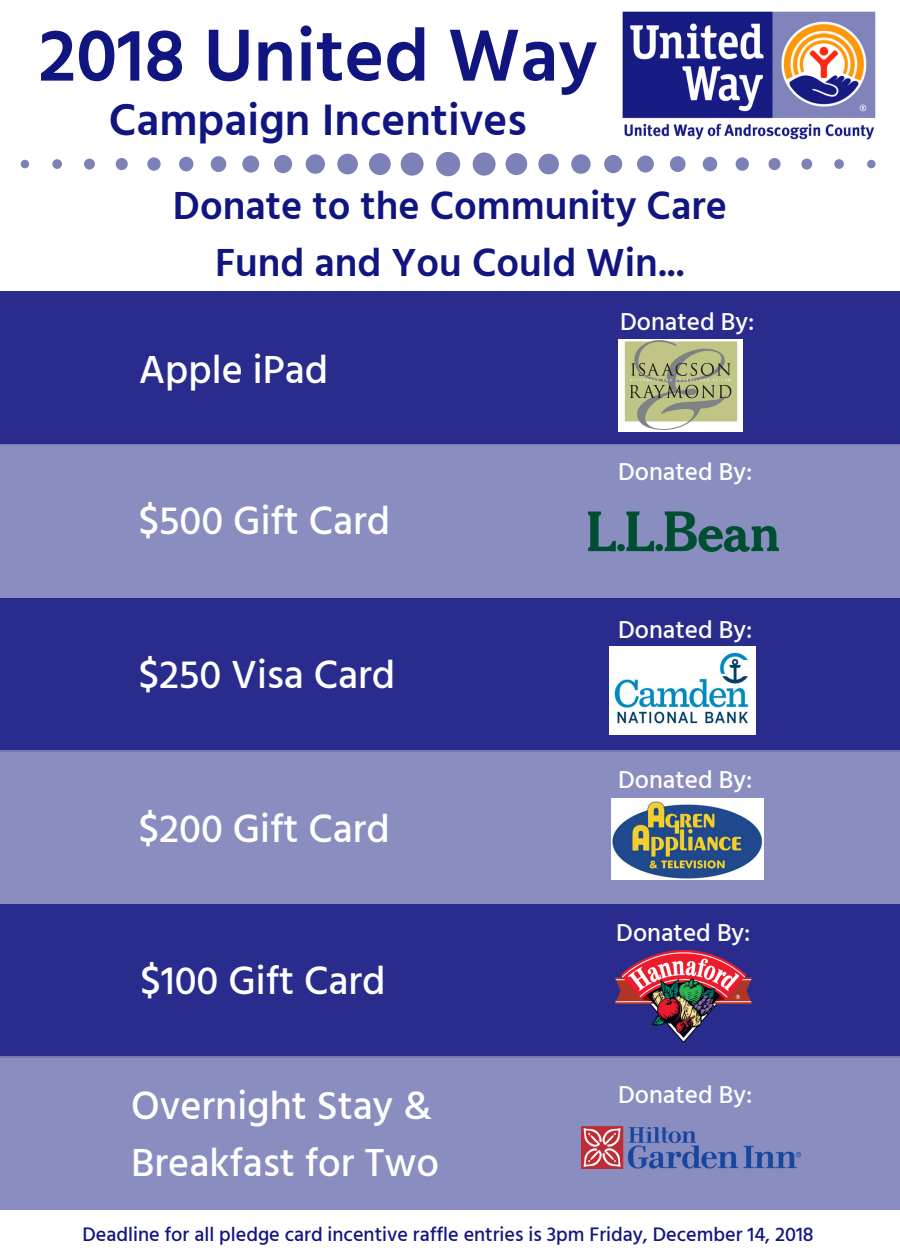
<style>
.page{position:relative;width:900px;height:1260px;background:#fff}
.page>*{position:absolute;margin:0;border:0;box-sizing:border-box;transform-origin:0 0}
.t1{font:600 75.5px "Hind Vadodara";color:#111580}
.t2{font:600 45.25px "Hind Vadodara";color:#111580}
.t3{font:500 40.25px/56.2px "Hind Vadodara";color:#fff}
.t4{font:600 40.25px/56.2px "Hind Vadodara";color:#111580;text-align:center}
.t5{font:500 25.25px "Hind Vadodara";color:#fff}
.t6{font:500 20px "Hind Vadodara";color:#111580}
</style>
<div class="page">
<div style="left:0;top:291px;width:900px;height:153px;background:#292c8c"></div>
<div style="left:0;top:444px;width:900px;height:154px;background:#898dbf"></div>
<div style="left:0;top:598px;width:900px;height:154px;background:#292c8c"></div>
<div style="left:0;top:750px;width:900px;height:154px;background:#898dbf"></div>
<div style="left:0;top:904px;width:900px;height:154px;background:#292c8c"></div>
<div style="left:0;top:1056px;width:900px;height:153px;background:#898dbf"></div>
<img style="left:581px;top:1127px;width:220px;height:41px">
<img style="left:619px;top:339px;width:123px;height:92px">
<img style="left:609px;top:647px;width:147px;height:88px">
<img style="left:611px;top:799px;width:152px;height:80px">
<img style="left:622px;top:11px;width:254px;height:129px">
<div style="left:436px;top:152px;width:24px;height:24px;background:#7c81b8;border-radius:50%"></div>
<div style="left:473px;top:152px;width:23px;height:24px;background:#7c81b8;border-radius:50%"></div>
<div style="left:506px;top:153px;width:21px;height:22px;background:#7c81b8;border-radius:50%"></div>
<svg style="left:538px;top:154px;width:21px;height:20px"></svg>
<svg style="left:571px;top:154px;width:20px;height:20px"></svg>
<div style="left:604px;top:155px;width:18px;height:18px;background:#7c81b8;border-radius:50%"></div>
<div style="left:637px;top:156px;width:17px;height:17px;background:#7c81b8;border-radius:50%"></div>
<svg style="left:670px;top:156px;width:16px;height:16px"></svg>
<svg style="left:703px;top:157px;width:14px;height:14px"></svg>
<svg style="left:736px;top:157px;width:13px;height:14px"></svg>
<div style="left:769px;top:158px;width:12px;height:12px;background:#7c81b8;border-radius:50%"></div>
<div style="left:801px;top:159px;width:11px;height:11px;background:#7c81b8;border-radius:50%"></div>
<div style="left:834px;top:159px;width:10px;height:10px;background:#7c81b8;border-radius:50%"></div>
<div style="left:867px;top:160px;width:9px;height:8px;background:#7c81b8;border-radius:50%"></div>
<div style="left:401px;top:152px;width:23px;height:24px;background:#7c81b8;border-radius:50%"></div>
<div style="left:369px;top:153px;width:22px;height:22px;background:#7c81b8;border-radius:50%"></div>
<svg style="left:337px;top:154px;width:21px;height:20px"></svg>
<div style="left:306px;top:154px;width:19px;height:20px;background:#7c81b8;border-radius:50%"></div>
<div style="left:274px;top:155px;width:18px;height:18px;background:#7c81b8;border-radius:50%"></div>
<svg style="left:242px;top:156px;width:17px;height:17px"></svg>
<div style="left:211px;top:156px;width:15px;height:16px;background:#7c81b8;border-radius:50%"></div>
<div style="left:179px;top:157px;width:14px;height:14px;background:#7c81b8;border-radius:50%"></div>
<svg style="left:147px;top:157px;width:14px;height:14px"></svg>
<div style="left:116px;top:158px;width:12px;height:12px;background:#7c81b8;border-radius:50%"></div>
<div style="left:84px;top:159px;width:11px;height:11px;background:#7c81b8;border-radius:50%"></div>
<div style="left:52px;top:159px;width:10px;height:10px;background:#7c81b8;border-radius:50%"></div>
<div style="left:21px;top:160px;width:8px;height:8px;background:#7c81b8;border-radius:50%"></div>
<img style="left:615px;top:951px;width:137px;height:91px">
<img style="left:589px;top:512px;width:189px;height:39px">
<h1 class="t1" style="left:38px;top:-4px;width:560px">2018 United Way</h1>
<p class="t2" style="left:109px;top:84px;width:419px">Campaign Incentives</p>
<p class="t4" style="left:173px;top:176px;width:556px">Donate to the Community Care<br>Fund and You Could Win...</p>
<p class="t3" style="left:139px;top:339px;width:191px">Apple iPad</p>
<p class="t3" style="left:139px;top:491px;width:253px">$500 Gift Card</p>
<p class="t3" style="left:139px;top:645px;width:258px">$250 Visa Card</p>
<p class="t3" style="left:139px;top:799px;width:253px">$200 Gift Card</p>
<p class="t3" style="left:141px;top:950px;width:246px">$100 Gift Card</p>
<p class="t3" style="left:131px;top:1076px;width:310px">Overnight Stay &amp;<br>Breakfast for Two</p>
<p class="t5" style="left:620px;top:302px;width:136px">Donated By:</p>
<p class="t5" style="left:618px;top:452px;width:136px">Donated By:</p>
<p class="t5" style="left:618px;top:609px;width:136px">Donated By:</p>
<p class="t5" style="left:618px;top:759px;width:136px">Donated By:</p>
<p class="t5" style="left:616px;top:913px;width:136px">Donated By:</p>
<p class="t5" style="left:618px;top:1074px;width:136px">Donated By:</p>
<p class="t6" style="left:83px;top:1219px;width:733px">Deadline for all pledge card incentive raffle entries is 3pm Friday, December 14, 2018</p>
</div>
